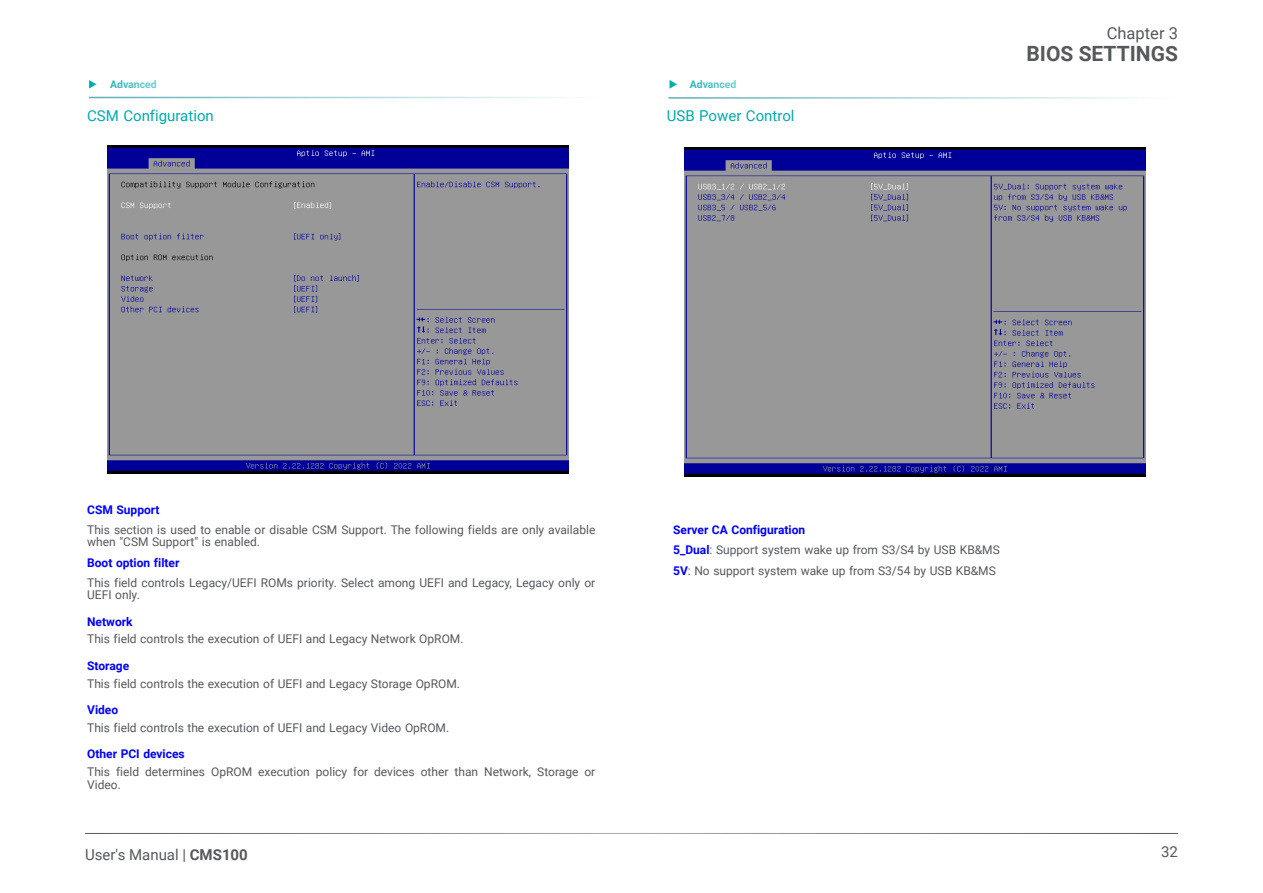
<style>
.page{position:relative;width:1263px;height:893px;background:#fff}
.page>*{position:absolute;margin:0;border:0;box-sizing:border-box;transform-origin:0 0}
.t1{font:700 21px "Roboto";color:#57585a}
.t2{font:16.5px "Roboto";color:#57585a}
.Heading_3{font:15px "Roboto";color:#00aaad}
.t3{font:15px "Roboto";color:#57585a}
.Body_Text{font:12px/12px "Roboto";color:#57585a}
.BIOS_Item{font:12px "Roboto";color:#57585a}
.BIOS_Item-2{font:700 12px "Roboto";color:#00f}
.t4{font:700 10.5px "Roboto";color:#00aaad}
.s1{font-weight:700}
.s2{font-weight:700;color:#00f}
</style>
<div class="page">
<hr style="left:85px;top:833px;width:1093px;height:1px;background:#57585a">
<hr style="left:89px;top:97px;width:514px;height:1px;background:#2e9aa0">
<img style="left:108px;top:145px;width:461px;height:329px">
<hr style="left:668px;top:97px;width:515px;height:2px;background:#2e9aa0">
<img style="left:684px;top:148px;width:461px;height:328px">
<p class="t4" style="left:110px;top:77px;width:48px">Advanced</p>
<p class="Heading_3" style="left:87px;top:105px;width:128px">CSM Configuration</p>
<p class="t4" style="left:690px;top:77px;width:48px">Advanced</p>
<p class="Heading_3" style="left:667px;top:105px;width:129px">USB Power Control</p>
<h2 class="t2" style="left:1107px;top:21px;width:73px">Chapter 3</h2>
<h1 class="t1" style="left:1026px;top:39px;width:153px">BIOS SETTINGS</h1>
<p class="BIOS_Item-2" style="left:87px;top:501px;width:74px">CSM Support</p>
<p class="Body_Text" style="left:87px;top:524px;width:510px">This section is used to enable or disable CSM Support. The following fields are only available when "CSM Support" is enabled.</p>
<p class="BIOS_Item-2" style="left:87px;top:554px;width:94px">Boot option filter</p>
<p class="Body_Text" style="left:87px;top:577px;width:510px">This field controls Legacy/UEFI ROMs priority. Select among UEFI and Legacy, Legacy only or<br>UEFI only.</p>
<p class="BIOS_Item-2" style="left:87px;top:613px;width:47px">Network</p>
<p class="Body_Text" style="left:87px;top:633px;width:378px">This field controls the execution of UEFI and Legacy Network OpROM.</p>
<p class="BIOS_Item-2" style="left:87px;top:657px;width:44px">Storage</p>
<p class="Body_Text" style="left:87px;top:677px;width:374px">This field controls the execution of UEFI and Legacy Storage OpROM.</p>
<p class="BIOS_Item-2" style="left:87px;top:701px;width:33px">Video</p>
<p class="Body_Text" style="left:87px;top:721px;width:364px">This field controls the execution of UEFI and Legacy Video OpROM.</p>
<p class="BIOS_Item-2" style="left:87px;top:745px;width:99px">Other PCI devices</p>
<p class="Body_Text" style="left:87px;top:764px;width:510px;line-height:13.5px">This field determines OpROM execution policy for devices other than Network, Storage or<br>Video.</p>
<p class="t3" style="left:85px;top:844px;width:164px">User's Manual | <span class="s1">CMS100</span></p>
<p class="BIOS_Item-2" style="left:673px;top:521px;width:134px">Server CA Configuration</p>
<p class="BIOS_Item" style="left:673px;top:542px;width:328px"><span class="s2">5_Dual</span>: Support system wake up from S3/S4 by USB KB&amp;MS</p>
<p class="BIOS_Item" style="left:673px;top:562px;width:324px"><span class="s2">5V</span>: No support system wake up from S3/54 by USB KB&amp;MS</p>
<p class="t3" style="left:1161px;top:841px;width:18px">32</p>
</div>
